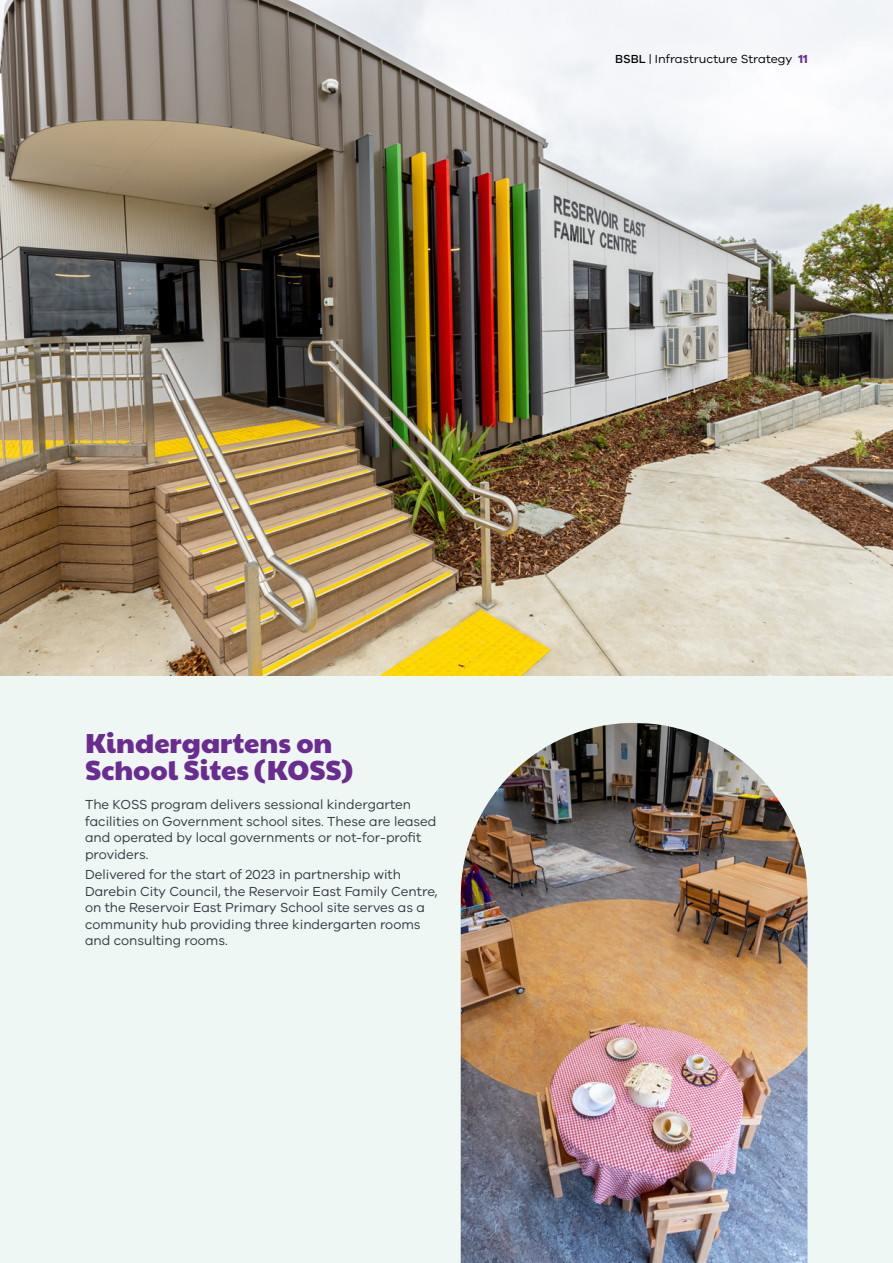
<style>
.page{position:relative;width:893px;height:1263px;background:#fff}
.page>*{position:absolute;margin:0;border:0;box-sizing:border-box;transform-origin:0 0}
.t1{font:27px/27px "Paytone One";color:#6a2c91}
.t2{font:13.5px/16.5px "VIC";color:#343741}
.t3{font:12px "VIC";color:#000}
.s1{font-weight:500}
.s2{font-weight:700;color:#6a2c91}
</style>
<div class="page">
<img style="left:0;top:0;width:893px;height:676px">
<div style="left:0;top:676px;width:893px;height:587px;background:#eef7f4"></div>
<img style="left:461px;top:723px;width:346px;height:540px">
<p class="t3" style="left:615px;top:52px;width:194px"><span class="s1">BSBL</span> | Infrastructure Strategy <span class="s2">11</span></p>
<h1 class="t1" style="left:85px;top:727px;width:269px">Kindergartens on<br>School Sites (KOSS)</h1>
<p class="t2" style="left:85px;top:796px;width:353px">The KOSS program delivers sessional kindergarten facilities on Government school sites. These are leased and operated by local governments or not-for-profit providers.</p>
<p class="t2" style="left:85px;top:866px;width:354px">Delivered for the start of 2023 in partnership with Darebin City Council, the Reservoir East Family Centre, on the Reservoir East Primary School site serves as a community hub providing three kindergarten rooms and consulting rooms.</p>
</div>
